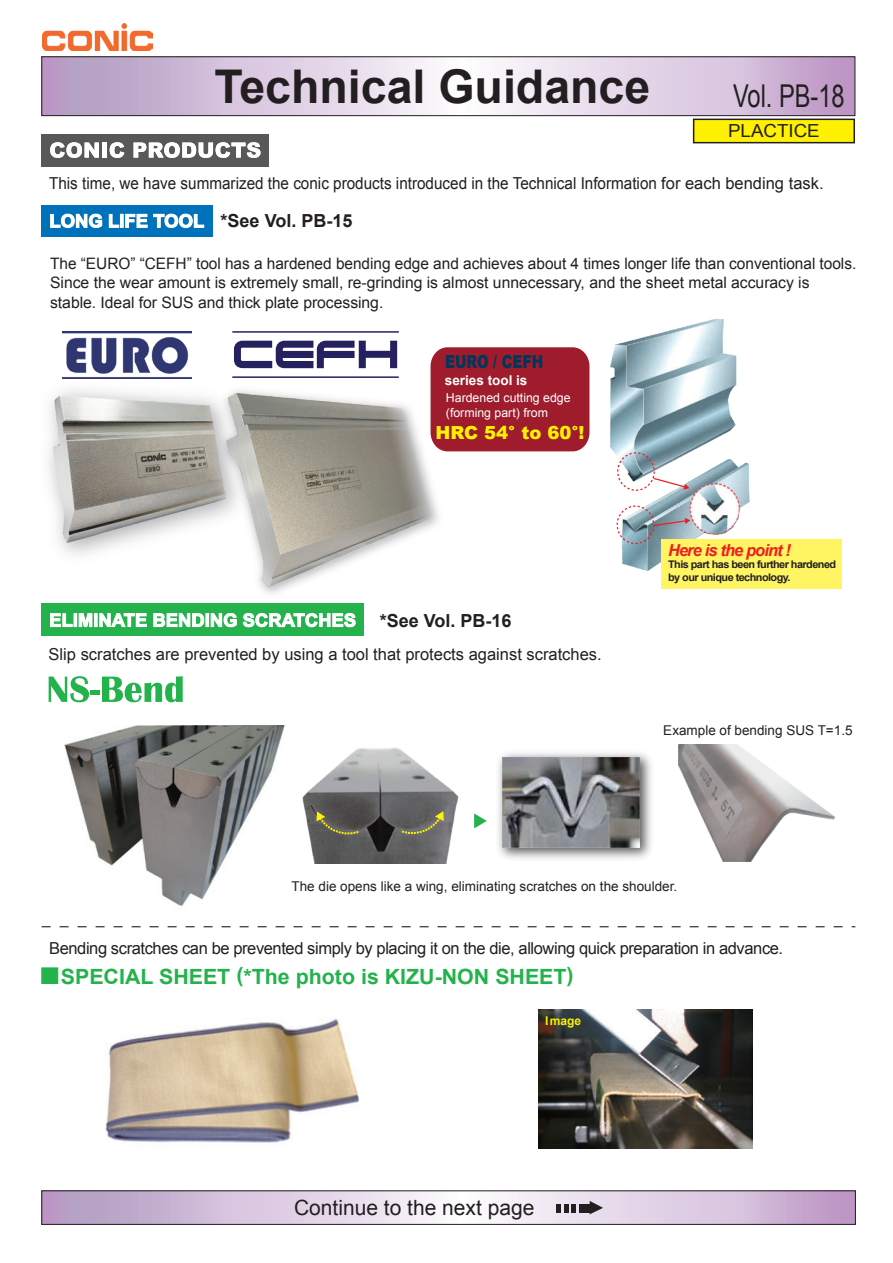
<style>
.page{position:relative;width:893px;height:1263px;background:#fff}
.page>*{position:absolute;margin:0;border:0;box-sizing:border-box;transform-origin:0 0}
.t1{font:700 46.5px "Arial";color:#231f20}
.t2{font:31.5px "Arial";color:#231f20;scale:.75 1}
.t3{font:700 21px "Arial";color:#23b24b}
.t4{font:21px "Arial";color:#231f20}
.t5{font:700 18px "Arial";color:#231f20}
.t6{font:900 18px "Arial";color:#fff101}
.t7{font:900 18px "Arial";color:#01365d;scale:.77 1}
.t8{font:18px "Arial";color:#231f20;scale:1.04 1}
.t9{font:16.5px "Arial";color:#231f20;scale:.92 1}
.t10{font:16.5px "Arial";letter-spacing:-.025em;color:#231f20}
.t11{font:16.5px "Arial";color:#231f20}
.t12{font:italic 700 16.5px "Arial";letter-spacing:-.05em;color:#ee1d23}
.t13{font:15.75px/19.8px "Arial";letter-spacing:-.005em;color:#231f20}
.t14{font:13.5px "Arial";color:#231f20}
.t15{font:700 13.5px "Arial";color:#fff}
.t16{font:12.3px/14.9px "Arial";color:#fff}
.t17{font:700 12px "Arial";color:#fff101}
.t18{font:700 10.5px/12.6px "Arial";letter-spacing:-.05em;color:#231f20;scale:1.04 1}
.s1{font-size:36px}
</style>
<div class="page">
<svg style="left:44px;top:59px;width:809px;height:55px"></svg>
<div style="left:42px;top:57px;width:813px;height:59px;border:1px solid #231f20"></div>
<svg style="left:44px;top:1192px;width:810px;height:30px"></svg>
<svg style="left:42px;top:926px;width:813px;height:1px"></svg>
<div style="left:693px;top:119px;width:162px;height:24px;background:#fff101;border:2px solid #231f20"></div>
<img style="left:63px;top:331px;width:129px;height:43px">
<div style="left:42px;top:205px;width:171px;height:32px;background:#0072bc"></div>
<svg style="left:50px;top:213px;width:155px;height:16px"></svg>
<div style="left:42px;top:134px;width:227px;height:32px;background:#57585a"></div>
<svg style="left:50px;top:142px;width:49px;height:16px"></svg>
<div style="left:102px;top:143px;width:5px;height:15px;background:#fff"></div>
<svg style="left:110px;top:142px;width:14px;height:16px"></svg>
<svg style="left:134px;top:142px;width:126px;height:16px"></svg>
<img style="left:106px;top:1019px;width:253px;height:124px">
<img style="left:539px;top:1009px;width:213px;height:139px">
<img style="left:616px;top:486px;width:134px;height:86px">
<img style="left:589px;top:319px;width:160px;height:169px">
<div style="left:617px;top:452px;width:38px;height:39px;border:1px dashed #ee1d23;border-radius:50%"></div>
<div style="left:617px;top:505px;width:37px;height:39px;border:1px dashed #ee1d23;border-radius:50%"></div>
<svg style="left:652px;top:477px;width:37px;height:13px"></svg>
<svg style="left:652px;top:518px;width:38px;height:9px"></svg>
<div style="left:661px;top:539px;width:181px;height:50px;background:#fff461"></div>
<div style="left:571px;top:1204px;width:5px;height:8px;background:#231f20"></div>
<div style="left:580px;top:1204px;width:10px;height:8px;background:#231f20"></div>
<svg style="left:590px;top:1201px;width:13px;height:13px"></svg>
<svg style="left:564px;top:1204px;width:4px;height:8px"></svg>
<div style="left:556px;top:1204px;width:5px;height:8px;background:#231f20"></div>
<img style="left:64px;top:726px;width:221px;height:180px">
<img style="left:302px;top:748px;width:157px;height:116px">
<svg style="left:316px;top:811px;width:46px;height:26px"></svg>
<svg style="left:398px;top:811px;width:46px;height:25px"></svg>
<img style="left:678px;top:744px;width:157px;height:117px">
<svg style="left:49px;top:676px;width:40px;height:26px"></svg>
<div style="left:90px;top:690px;width:10px;height:5px;background:#23b24b"></div>
<svg style="left:102px;top:676px;width:81px;height:26px"></svg>
<img style="left:498px;top:753px;width:153px;height:106px">
<img style="left:503px;top:758px;width:136px;height:90px">
<svg style="left:474px;top:814px;width:12px;height:14px"></svg>
<div style="left:41px;top:604px;width:323px;height:32px;background:#23b24b"></div>
<svg style="left:50px;top:612px;width:97px;height:16px"></svg>
<svg style="left:153px;top:612px;width:203px;height:16px"></svg>
<div style="left:431px;top:347px;width:158px;height:104px;background:#9e1c2b"></div>
<img style="left:43px;top:23px;width:110px;height:27px">
<img style="left:255px;top:386px;width:205px;height:208px">
<img style="left:62px;top:377px;width:193px;height:178px">
<img style="left:48px;top:387px;width:177px;height:163px">
<hr style="left:232px;top:331px;width:167px;height:2px;background:#252161">
<hr style="left:232px;top:376px;width:167px;height:2px;background:#252161">
<svg style="left:234px;top:341px;width:163px;height:27px"></svg>
<h1 class="t1" style="left:214px;top:56px;width:437px">Technical Guidance</h1>
<h2 class="t2" style="left:733px;top:75px;width:150px">Vol. PB-18</h2>
<p class="t8" style="left:728px;top:119px;width:90px">PLACTICE</p>
<p class="t9" style="left:49px;top:172px;width:843px">This time, we have summarized the conic products introduced in the Technical Information for each bending task.</p>
<p class="t5" style="left:221px;top:208px;width:133px">*See Vol. PB-15</p>
<p class="t13" style="left:50px;top:253px;width:808px">The “EURO” “CEFH” tool has a hardened bending edge and achieves about 4 times longer life than conventional tools.<br>Since the wear amount is extremely small, re-grinding is almost unnecessary, and the sheet metal accuracy is stable. Ideal for SUS and thick plate processing.</p>
<p class="t7" style="left:445px;top:349px;width:129px">EURO / CEFH</p>
<p class="t15" style="left:445px;top:372px;width:84px">series tool is</p>
<p class="t16" style="left:446px;top:391px;width:126px">Hardened cutting edge (forming part) from</p>
<p class="t6" style="left:435px;top:420px;width:151px">HRC 54° to 60°!</p>
<p class="t5" style="left:380px;top:609px;width:133px">*See Vol. PB-16</p>
<p class="t11" style="left:49px;top:644px;width:555px">Slip scratches are prevented by using a tool that protects against scratches.</p>
<p class="t12" style="left:668px;top:539px;width:124px">Here is the point !</p>
<p class="t18" style="left:668px;top:558px;width:163px">This part has been further hardened by our unique technology.</p>
<p class="t14" style="left:663px;top:721px;width:191px">Example of bending SUS T=1.5</p>
<p class="t14" style="left:291px;top:878px;width:387px">The die opens like a wing, eliminating scratches on the shoulder.</p>
<p class="t10" style="left:49px;top:937px;width:736px">Bending scratches can be prevented simply by placing it on the die, allowing quick preparation in advance.</p>
<h3 class="t3" style="left:39px;top:962px;width:536px"><span class="s1">■</span>SPECIAL SHEET (*The photo is KIZU-NON SHEET)</h3>
<p class="t17" style="left:545px;top:1013px;width:37px">Image</p>
<h3 class="t4" style="left:294px;top:1193px;width:242px">Continue to the next page</h3>
</div>
